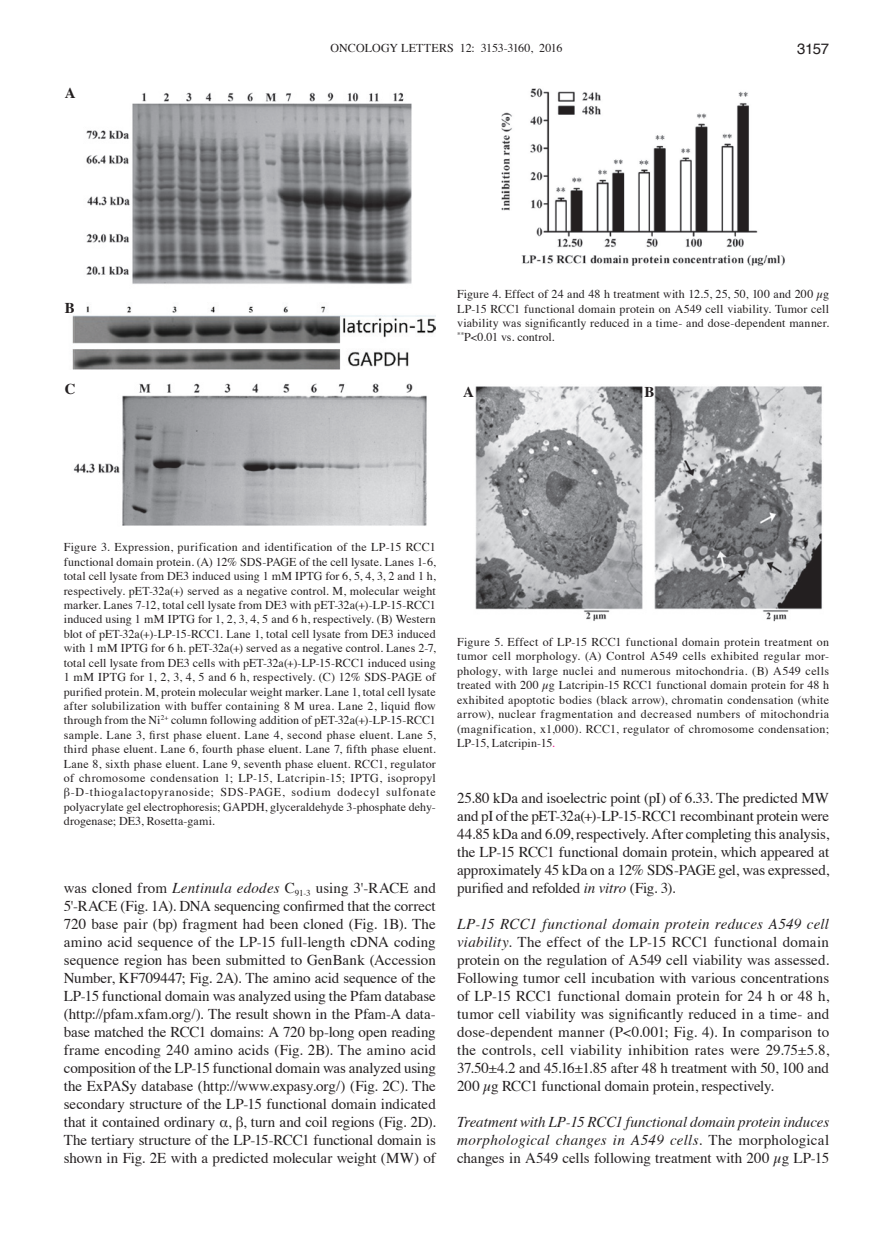
<style>
.page{position:relative;width:893px;height:1234px;background:#fff}
.page>*{position:absolute;margin:0;border:0;box-sizing:border-box;transform-origin:0 0}
.Body_with_subheading{font:15px/18px "Times";letter-spacing:-.01em;color:#231f20;text-align:justify}
.Body_with_subheading-2{font:italic 15px/18px "Times";letter-spacing:.015em;color:#231f20;text-align:justify}
.t1{font:700 15px "Times";color:#231f20}
.t2{font:15px "Helvetica";color:#231f20}
.Figure_legend{font:12px/14.4px "Times";letter-spacing:.015em;color:#231f20;text-align:justify}
.s1{font-size:11.25px}
.s2{font-style:italic}
.s3{font-size:14.25px}
.s4{color:#ed028c}
.s5{font-style:normal}
</style>
<div class="page">
<img style="left:86px;top:92px;width:326px;height:192px">
<img style="left:72px;top:306px;width:364px;height:63px">
<img style="left:73px;top:383px;width:354px;height:143px">
<img style="left:501px;top:88px;width:284px;height:178px">
<img style="left:475px;top:386px;width:347px;height:236px">
<p class="t1" style="left:65px;top:78px;width:12px">A</p>
<p class="t1" style="left:65px;top:293px;width:12px">B</p>
<p class="Figure_legend" style="left:331px;top:39px;width:233px">ONCOLOGY LETTERS 12: 3153-3160, 2016</p>
<p class="t2" style="left:797px;top:37px;width:33px">3157</p>
<p class="Figure_legend" style="left:457px;top:286px;width:374px">Figure 4. Effect of 24 and 48 h treatment with 12.5, 25, 50, 100 and 200 µg LP‑15 RCC1 functional domain protein on A549 cell viability. Tumor cell viability was significantly reduced in a time‑ and dose‑dependent manner. <sup>**</sup>P&lt;0.01 vs. control.</p>
<p class="t1" style="left:65px;top:374px;width:12px">C</p>
<p class="t1" style="left:463px;top:377px;width:12px">A</p>
<p class="t1" style="left:645px;top:377px;width:12px">B</p>
<p class="Figure_legend" style="left:64px;top:539px;width:374px">Figure 3. Expression, purification and identification of the LP‑15 RCC1 functional domain protein. (A) 12% SDS‑PAGE of the cell lysate. Lanes 1‑6, total cell lysate from DE3 induced using 1 mM IPTG for 6, 5, 4, 3, 2 and 1 h, respectively. pET‑32a(+) served as a negative control. M, molecular weight marker. Lanes 7‑12, total cell lysate from DE3 with pET‑32a(+)‑LP‑15‑RCC1 induced using 1 mM IPTG for 1, 2, 3, 4, 5 and 6 h, respectively. (B) Western blot of pET‑32a(+)‑LP‑15‑RCC1. Lane 1, total cell lysate from DE3 induced with 1 mM IPTG for 6 h. pET‑32a(+) served as a negative control. Lanes 2‑7, total cell lysate from DE3 cells with pET‑32a(+)‑LP‑15‑RCC1 induced using 1 mM IPTG for 1, 2, 3, 4, 5 and 6 h, respectively. (C) 12% SDS‑PAGE of purified protein. M, protein molecular weight marker. Lane 1, total cell lysate after solubilization with buffer containing 8 M urea. Lane 2, liquid flow through from the Ni<sup>2+</sup> column following addition of pET‑32a(+)‑LP‑15‑RCC1 sample. Lane 3, first phase eluent. Lane 4, second phase eluent. Lane 5, third phase eluent. Lane 6, fourth phase eluent. Lane 7, fifth phase eluent.<br>Lane 8, sixth phase eluent. Lane 9, seventh phase eluent. RCC1, regulator of chromosome condensation 1; LP‑15, Latcripin‑15; IPTG, isopropyl <span class="s1">β</span>‑D‑thiogalactopyranoside; SDS‑PAGE, sodium dodecyl sulfonate polyacrylate gel electrophoresis; GAPDH, glyceraldehyde 3‑phosphate dehy&shy;drogenase; DE3, Rosetta‑gami.</p>
<p class="Body_with_subheading" style="left:64px;top:877px;width:374px">was cloned from <span class="s2">Lentinula edodes</span> C<sub>91‑3</sub> using 3'‑RACE and 5'‑RACE (Fig. 1A). DNA sequencing confirmed that the correct 720 base pair (bp) fragment had been cloned (Fig. 1B). The amino acid sequence of the LP‑15 full‑length cDNA coding sequence region has been submitted to GenBank (Accession Number, KF709447; Fig. 2A). The amino acid sequence of the LP‑15 functional domain was analyzed using the Pfam database (http://pfam.xfam.org/). The result shown in the Pfam‑A data&shy;base matched the RCC1 domains: A 720 bp‑long open reading frame encoding 240 amino acids (Fig. 2B). The amino acid composition of the LP‑15 functional domain was analyzed using the ExPASy database (http://www.expasy.org/) (Fig. 2C). The secondary structure of the LP‑15 functional domain indicated that it contained ordinary <span class="s3">α</span>, <span class="s3">β</span>, turn and coil regions (Fig. 2D).<br>The tertiary structure of the LP‑15‑RCC1 functional domain is shown in Fig. 2E with a predicted molecular weight (MW) of</p>
<p class="Figure_legend" style="left:457px;top:633px;width:374px">Figure 5. Effect of LP‑15 RCC1 functional domain protein treatment on tumor cell morphology. (A) Control A549 cells exhibited regular mor&shy;phology, with large nuclei and numerous mitochondria. (B) A549 cells treated with 200 µg Latcripin‑15 RCC1 functional domain protein for 48 h exhibited apoptotic bodies (black arrow), chromatin condensation (white arrow), nuclear fragmentation and decreased numbers of mitochondria (magnification, x1,000). RCC1, regulator of chromosome condensation; LP‑15, Latcripin‑15<span class="s4">.</span></p>
<p class="Body_with_subheading" style="left:457px;top:787px;width:374px">25.80 kDa and isoelectric point (pI) of 6.33. The predicted MW and pI of the pET‑32a(+)‑LP‑15‑RCC1 recombinant protein were 44.85 kDa and 6.09, respectively. After completing this analysis, the LP‑15 RCC1 functional domain protein, which appeared at approximately 45 kDa on a 12% SDS‑PAGE gel, was expressed, purified and refolded <span class="s2">in vitro</span> (Fig. 3).</p>
<p class="Body_with_subheading" style="left:457px;top:913px;width:374px"><span class="s2">LP‑15 RCC1 functional domain protein reduces A549 cell viability.</span> The effect of the LP‑15 RCC1 functional domain protein on the regulation of A549 cell viability was assessed.<br>Following tumor cell incubation with various concentrations of LP‑15 RCC1 functional domain protein for 24 h or 48 h, tumor cell viability was significantly reduced in a time‑ and dose‑dependent manner (P&lt;0.001; Fig. 4). In comparison to the controls, cell viability inhibition rates were 29.75±5.8, 37.50±4.2 and 45.16±1.85 after 48 h treatment with 50, 100 and 200 µg RCC1 functional domain protein, respectively.</p>
<p class="Body_with_subheading-2" style="left:457px;top:1111px;width:374px">Treatment with LP‑15 RCC1 functional domain protein induces morphological changes in A549 cells. <span class="s5">The morphological changes in A549 cells following treatment with 200 µg LP‑15</span></p>
</div>
